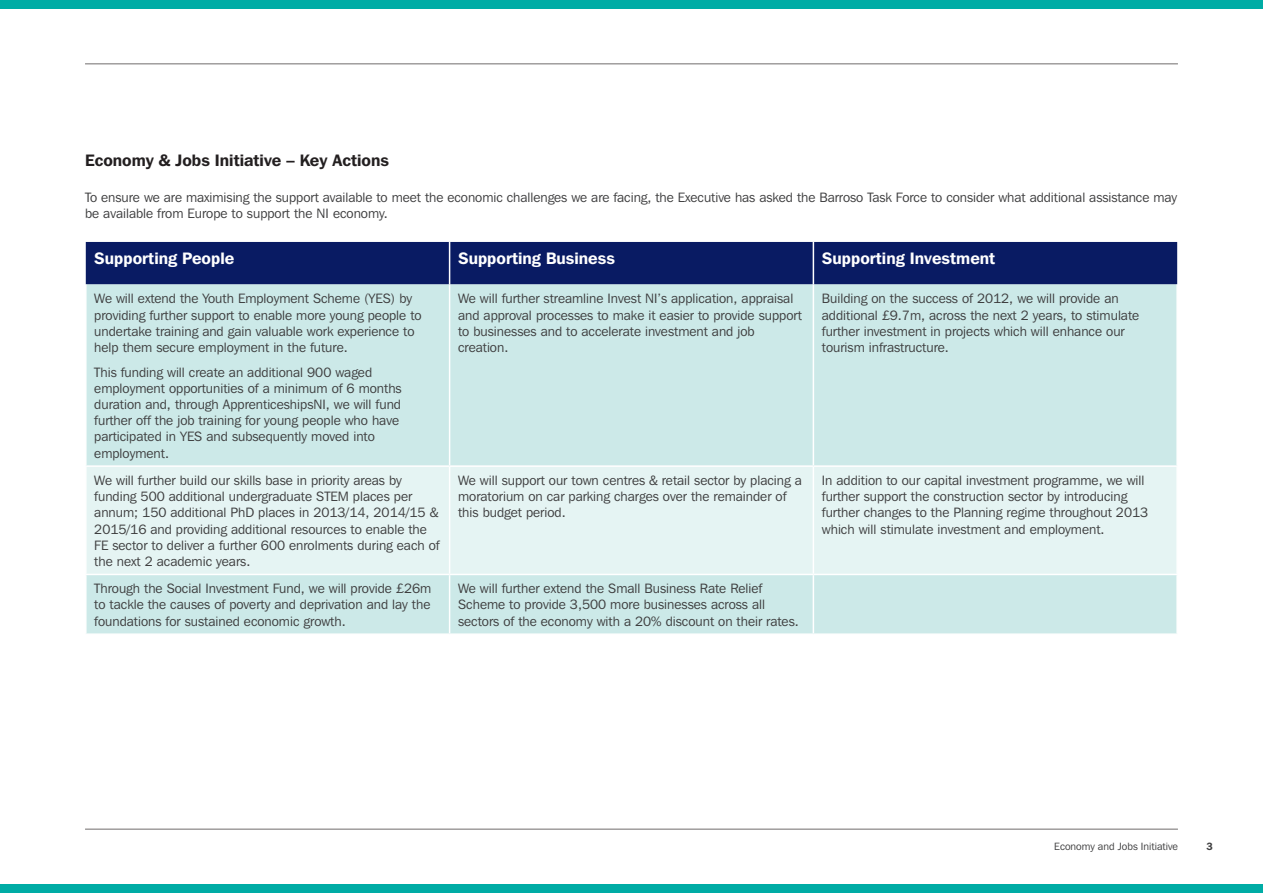
<style>
.page{position:relative;width:1263px;height:893px;background:#fff}
.page>*{position:absolute;margin:0;border:0;box-sizing:border-box;transform-origin:0 0}
.t1{font:600 16.5px "Franklin Gothic IT Cby BT";color:#fff}
.t2{font:600 16.5px "Franklin Gothic IT Cby BT";color:#231f20}
.t3{font:13.5px/16.2px "Franklin Gothic IT Cby BT";color:#3e3e3f}
.t4{font:10.5px "Franklin Gothic IT Cby BT";color:#3e3e3f}
.t5{font:600 10.5px "Franklin Gothic IT Cby BT";color:#3e3e3f}
</style>
<div class="page">
<div style="left:86px;top:242px;width:1091px;height:42px;background:#091b63"></div>
<div style="left:87px;top:284px;width:1089px;height:349px;background:#cce9e8"></div>
<div style="left:87px;top:467px;width:1089px;height:107px;background:#e5f4f3"></div>
<hr style="left:449px;top:242px;width:1px;height:42px;background:#fff">
<hr style="left:813px;top:242px;width:1px;height:42px;background:#fff">
<hr style="left:449px;top:284px;width:1px;height:181px;background:#fff">
<hr style="left:813px;top:284px;width:1px;height:181px;background:#fff">
<hr style="left:85px;top:465px;width:365px;height:2px;background:#fff">
<hr style="left:450px;top:465px;width:363px;height:2px;background:#fff">
<hr style="left:449px;top:467px;width:1px;height:107px;background:#fff">
<hr style="left:813px;top:465px;width:365px;height:2px;background:#fff">
<hr style="left:813px;top:467px;width:1px;height:107px;background:#fff">
<hr style="left:85px;top:574px;width:365px;height:1px;background:#fff">
<hr style="left:450px;top:574px;width:363px;height:1px;background:#fff">
<hr style="left:449px;top:575px;width:1px;height:58px;background:#fff">
<hr style="left:813px;top:574px;width:365px;height:1px;background:#fff">
<hr style="left:813px;top:575px;width:1px;height:58px;background:#fff">
<hr style="left:85px;top:63px;width:1093px;height:2px;background:#9f9d9d">
<hr style="left:85px;top:828px;width:1093px;height:2px;background:#9f9d9d">
<div style="left:0;top:884px;width:1263px;height:9px;background:#00aca5"></div>
<div style="left:0;top:0;width:1263px;height:9px;background:#00aca5"></div>
<p class="t2" style="left:85px;top:150px;width:305px">Economy &amp; Jobs Initiative – Key Actions</p>
<p class="t3" style="left:85px;top:189px;width:1094px">To ensure we are maximising the support available to meet the economic challenges we are facing, the Executive has asked the Barroso Task Force to consider what additional assistance may be available from Europe to support the NI economy.</p>
<p class="t1" style="left:94px;top:248px;width:141px">Supporting People</p>
<p class="t1" style="left:458px;top:248px;width:158px">Supporting Business</p>
<p class="t1" style="left:822px;top:248px;width:175px">Supporting Investment</p>
<p class="t3" style="left:94px;top:290px;width:329px">We will extend the Youth Employment Scheme (YES) by providing further support to enable more young people to undertake training and gain valuable work experience to help them secure employment in the future.</p>
<p class="t3" style="left:94px;top:364px;width:309px">This funding will create an additional 900 waged employment opportunities of a minimum of 6 months duration and, through ApprenticeshipsNI, we will fund further off the job training for young people who have participated in YES and subsequently moved into employment.</p>
<p class="t3" style="left:458px;top:290px;width:345px">We will further streamline Invest NI’s application, appraisal and approval processes to make it easier to provide support to businesses and to accelerate investment and job creation.</p>
<p class="t3" style="left:822px;top:290px;width:319px">Building on the success of 2012, we will provide an additional £9.7m, across the next 2 years, to stimulate further investment in projects which will enhance our tourism infrastructure.</p>
<p class="t3" style="left:94px;top:472px;width:347px">We will further build our skills base in priority areas by funding 500 additional undergraduate STEM places per annum; 150 additional PhD places in 2013/14, 2014/15 &amp; 2015/16 and providing additional resources to enable the FE sector to deliver a further 600 enrolments during each of the next 2 academic years.</p>
<p class="t3" style="left:458px;top:472px;width:345px">We will support our town centres &amp; retail sector by placing a moratorium on car parking charges over the remainder of this budget period.</p>
<p class="t3" style="left:822px;top:472px;width:328px">In addition to our capital investment programme, we will further support the construction sector by introducing further changes to the Planning regime throughout 2013 which will stimulate investment and employment.</p>
<p class="t3" style="left:94px;top:580px;width:338px;text-align:justify">Through the Social Investment Fund, we will provide £26m to tackle the causes of poverty and deprivation and lay the foundations for sustained economic growth.</p>
<p class="t3" style="left:458px;top:580px;width:342px">We will further extend the Small Business Rate Relief<br>Scheme to provide 3,500 more businesses across all sectors of the economy with a 20% discount on their rates.</p>
<p class="t4" style="left:1054px;top:840px;width:125px">Economy and Jobs Initiative</p>
<p class="t5" style="left:1206px;top:840px;width:8px">3</p>
</div>
